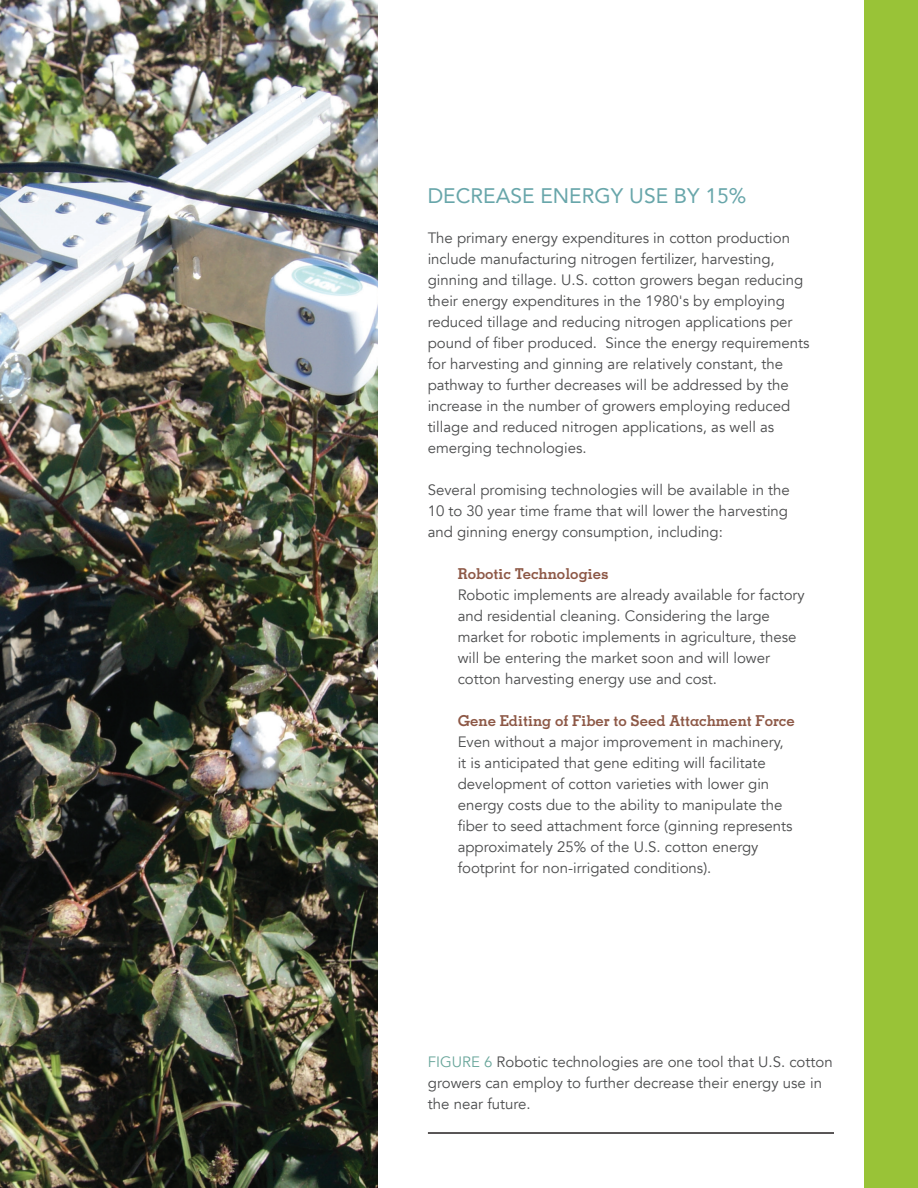
<style>
.page{position:relative;width:918px;height:1188px;background:#fff}
.page>*{position:absolute;margin:0;border:0;box-sizing:border-box;transform-origin:0 0}
.t1{font:21px "Avenir";color:#68a6aa}
.t2{font:15px/21px "Avenir";color:#4b4c4d}
.t3{font:700 15px "Memphis LT Std";color:#8d5846}
.s1{font-family:"Memphis LT Std";font-weight:700;color:#8d5846}
.s2{color:#69a69b}
</style>
<div class="page">
<div style="left:864px;top:0;width:54px;height:1188px;background:#99c337"></div>
<img style="left:0;top:0;width:378px;height:1188px">
<hr style="left:428px;top:1132px;width:406px;height:2px;background:#231f20">
<p class="t1" style="left:428px;top:179px;width:320px">DECREASE ENERGY USE BY 15%</p>
<p class="t2" style="left:428px;top:227px;width:383px">The primary energy expenditures in cotton production include manufacturing nitrogen fertilizer, harvesting, ginning and tillage. U.S. cotton growers began reducing their energy expenditures in the 1980's by employing reduced tillage and reducing nitrogen applications per pound of fiber produced. Since the energy requirements for harvesting and ginning are relatively constant, the pathway to further decreases will be addressed by the increase in the number of growers employing reduced tillage and reduced nitrogen applications, as well as emerging technologies.</p>
<p class="t2" style="left:428px;top:479px;width:364px;text-align:justify">Several promising technologies will be available in the 10 to 30 year time frame that will lower the harvesting and ginning energy consumption, including:</p>
<p class="t3" style="left:458px;top:564px;width:152px">Robotic Technologies</p>
<p class="t2" style="left:458px;top:584px;width:349px">Robotic implements are already available for factory and residential cleaning. Considering the large market for robotic implements in agriculture, these will be entering the market soon and will lower cotton harvesting energy use and cost.</p>
<p class="t2" style="left:458px;top:710px;width:339px"><span class="s1">Gene Editing of Fiber to Seed Attachment Force </span>Even without a major improvement in machinery, it is anticipated that gene editing will facilitate development of cotton varieties with lower gin energy costs due to the ability to manipulate the fiber to seed attachment force (ginning represents approximately 25% of the U.S. cotton energy footprint for non-irrigated conditions).</p>
<p class="t2" style="left:428px;top:1052px;width:406px"><span class="s2">FIGURE 6</span> Robotic technologies are one tool that U.S. cotton growers can employ to further decrease their energy use in the near future.</p>
</div>
